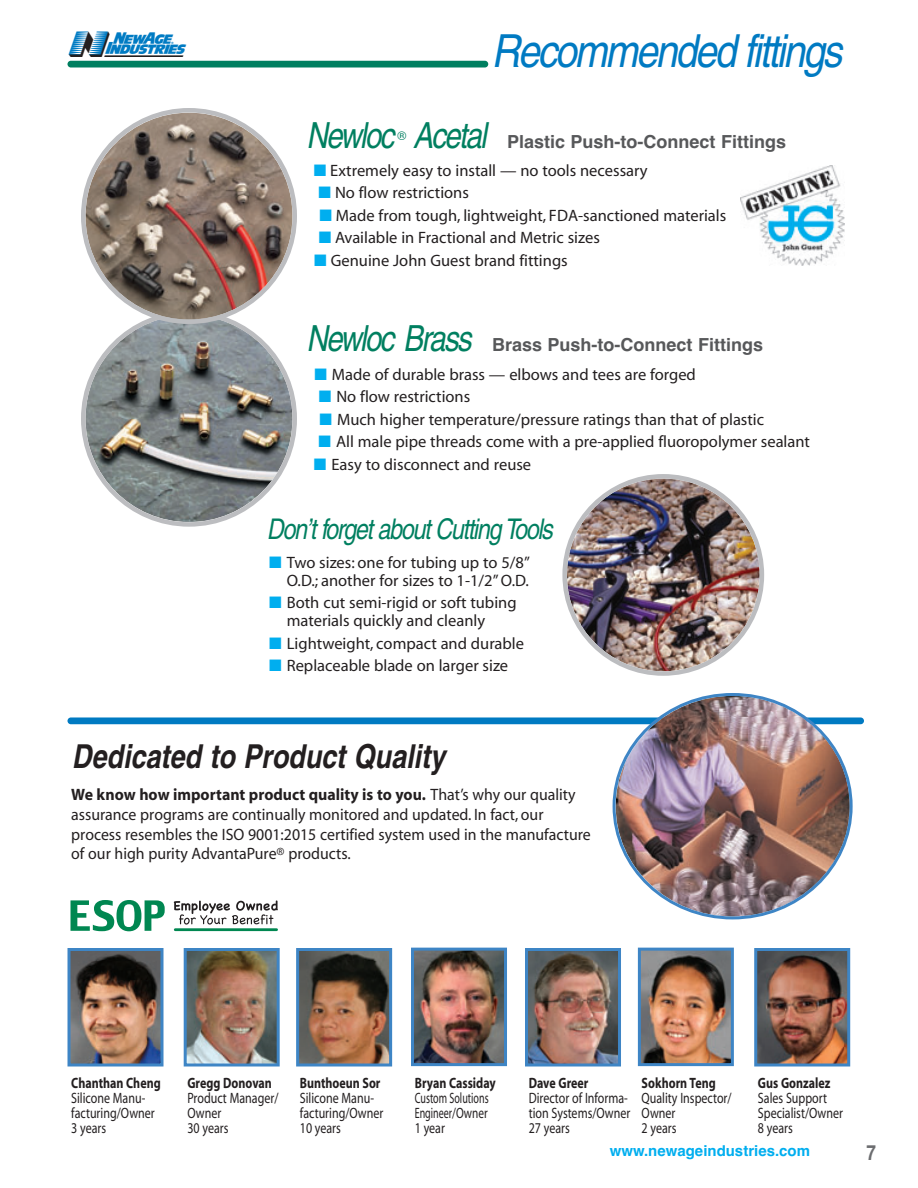
<style>
.page{position:relative;width:918px;height:1188px;background:#fff}
.page>*{position:absolute;margin:0;border:0;box-sizing:border-box;transform-origin:0 0}
.t1{font:italic 45.6px "Helvetica";color:#007ac2;scale:.86 1}
.t2{font:italic 36px "Helvetica";color:#007f60;scale:.82 1}
.t3{font:italic 700 33px "Helvetica";color:#231f20;scale:.82 1}
.t4{font:italic 28.5px "Helvetica";color:#007f60;scale:.82 1}
.t5{font:25.5px "New Age Industries Logos";color:#007bc3}
.t6{font:700 21px "Helvetica";color:#6c6d70;scale:.82 1}
.t7{font:700 18px "Helvetica";color:#57585a}
.t8{font:16.5px/18px "Myriad";color:#231f20;text-align:right}
.t9{font:16.5px/19.8px "Myriad";color:#231f20;scale:.96 1}
.t10{font:15px/15px "Myriad";color:#231f20;scale:.8 1}
.t11{font:700 15px "Myriad";color:#231f20;scale:.8 1}
.t12{font:15px/15px "Myriad";color:#231f20;text-align:justify;scale:.67 1}
.t13{font:700 15px "Helvetica";color:#00aeef}
.t14{font:12px "Helvetica";color:#007f60}
.s1{color:#231f20}
.s2{font-weight:400;font-style:italic;font-size:36px;color:#007f60}
.s3{color:#00aeef}
.s4{font-weight:700}
</style>
<div class="page">
<div style="left:68px;top:61px;width:420px;height:7px;background:#007f60;border-radius:3px"></div>
<div style="left:68px;top:717px;width:796px;height:7px;background:#007ac2;border-radius:3px"></div>
<svg style="left:70px;top:900px;width:95px;height:31px"></svg>
<svg style="left:174px;top:900px;width:104px;height:25px"></svg>
<hr style="left:175px;top:928px;width:102px;height:3px;background:#008751">
<img style="left:562px;top:474px;width:202px;height:202px">
<svg style="left:81px;top:324px;width:216px;height:203px"></svg>
<svg style="left:81px;top:108px;width:216px;height:216px"></svg>
<img style="left:740px;top:165px;width:105px;height:101px">
<img style="left:613px;top:693px;width:240px;height:226px">
<img style="left:642px;top:952px;width:88px;height:110px">
<div style="left:638px;top:948px;width:96px;height:118px;border:3px solid #3e85c5"></div>
<img style="left:72px;top:952px;width:88px;height:111px">
<div style="left:68px;top:948px;width:96px;height:119px;border:3px solid #3e85c5"></div>
<img style="left:188px;top:952px;width:88px;height:111px">
<div style="left:184px;top:948px;width:96px;height:119px;border:3px solid #3e85c5"></div>
<img style="left:300px;top:952px;width:88px;height:111px">
<div style="left:296px;top:948px;width:96px;height:119px;border:3px solid #3e85c5"></div>
<img style="left:529px;top:952px;width:88px;height:111px">
<div style="left:525px;top:948px;width:96px;height:119px;border:3px solid #3e85c5"></div>
<img style="left:758px;top:952px;width:88px;height:111px">
<div style="left:754px;top:948px;width:96px;height:119px;border:3px solid #3e85c5"></div>
<img style="left:415px;top:952px;width:88px;height:110px">
<div style="left:411px;top:948px;width:96px;height:118px;border:3px solid #3e85c5"></div>
<h3 class="t5" style="left:69px;top:33px;width:143px">1<span class="s1">2</span>3<span class="s1">c</span></h3>
<h1 class="t1" style="left:492px;top:34px;width:418px">Recommended fittings</h1>
<h2 class="t2" style="left:306px;top:122px;width:116px">Newloc</h2>
<p class="t14" style="left:398px;top:131px;width:10px">®</p>
<p class="t7" style="left:413px;top:135px;width:375px"><span class="s2">Acetal</span> Plastic Push-to-Connect Fittings</p>
<p class="t8" style="left:314px;top:162px;width:335px"><span class="s3">■</span> Extremely easy to install — no tools necessary</p>
<p class="t8" style="left:319px;top:185px;width:152px"><span class="s3">■</span> No flow restrictions</p>
<p class="t8" style="left:320px;top:207px;width:408px"><span class="s3">■</span> Made from tough, lightweight, FDA-sanctioned materials</p>
<p class="t8" style="left:319px;top:230px;width:283px"><span class="s3">■</span> Available in Fractional and Metric sizes</p>
<p class="t8" style="left:314px;top:252px;width:255px"><span class="s3">■</span> Genuine John Guest brand fittings</p>
<p class="t7" style="left:307px;top:338px;width:458px"><span class="s2">NewlocBrass</span> Brass Push-to-Connect Fittings</p>
<p class="t8" style="left:314px;top:366px;width:383px"><span class="s3">■</span> Made of durable brass — elbows and tees are forged</p>
<p class="t8" style="left:319px;top:389px;width:153px"><span class="s3">■</span> No flow restrictions</p>
<p class="t8" style="left:319px;top:411px;width:446px"><span class="s3">■</span> Much higher temperature/pressure ratings than that of plastic</p>
<p class="t8" style="left:319px;top:434px;width:493px"><span class="s3">■</span> All male pipe threads come with a pre-applied fluoropolymer sealant</p>
<p class="t8" style="left:314px;top:456px;width:219px"><span class="s3">■</span> Easy to disconnect and reuse</p>
<h3 class="t4" style="left:267px;top:519px;width:356px">Don’tforgetaboutCutting Tools</h3>
<p class="t8" style="left:269px;top:555px;width:262px"><span class="s3">■</span> Two sizes: one for tubing up to 5/8”<br>O.D.; another for sizes to 1-1/2” O.D.</p>
<p class="t8" style="left:287px;top:595px;width:231px;text-align:left;text-indent:-17px"><span class="s3">■</span> Both cut semi-rigid or soft tubing materials quickly and cleanly</p>
<p class="t8" style="left:269px;top:636px;width:256px"><span class="s3">■</span> Lightweight, compact and durable</p>
<p class="t8" style="left:269px;top:658px;width:240px"><span class="s3">■</span> Replaceable blade on larger size</p>
<h3 class="t3" style="left:72px;top:744px;width:457px">Dedicated to Product Quality</h3>
<p class="t9" style="left:71px;top:786px;width:543px"><span class="s4">We know how important product quality is to you.</span> That’s why our quality assurance programs are continually monitored and updated. In fact, our process resembles the ISO 9001:2015 certified system used in the manufacture of our high purity AdvantaPure® products.</p>
<p class="t11" style="left:71px;top:1078px;width:113px">Chanthan Cheng</p>
<p class="t10" style="left:71px;top:1092px;width:106px">Silicone Manu&shy;facturing/Owner<br>3 years</p>
<p class="t11" style="left:187px;top:1078px;width:107px">Gregg Donovan</p>
<p class="t10" style="left:187px;top:1092px;width:115px">Product Manager/<br>Owner<br>30 years</p>
<p class="t11" style="left:300px;top:1078px;width:102px">Bunthoeun Sor</p>
<p class="t10" style="left:300px;top:1092px;width:106px">Silicone Manu&shy;facturing/Owner<br>10 years</p>
<p class="t11" style="left:415px;top:1077px;width:103px">Bryan Cassiday</p>
<p class="t12" style="left:415px;top:1092px;width:112px">Custom Solutions Engineer/Owner 1 year</p>
<p class="t11" style="left:529px;top:1078px;width:76px">Dave Greer</p>
<p class="t10" style="left:529px;top:1092px;width:129px">Director of Informa&shy;tion Systems/Owner<br>27 years</p>
<p class="t11" style="left:642px;top:1077px;width:94px">Sokhorn Teng</p>
<p class="t10" style="left:642px;top:1092px;width:114px">Quality Inspector/<br>Owner<br>2 years</p>
<p class="t11" style="left:758px;top:1078px;width:92px">Gus Gonzalez</p>
<p class="t10" style="left:758px;top:1092px;width:108px">Sales Support<br>Specialist/Owner<br>8 years</p>
<p class="t13" style="left:610px;top:1146px;width:202px">www.newageindustries.com</p>
<p class="t6" style="left:866px;top:1145px;width:13px">7</p>
</div>
